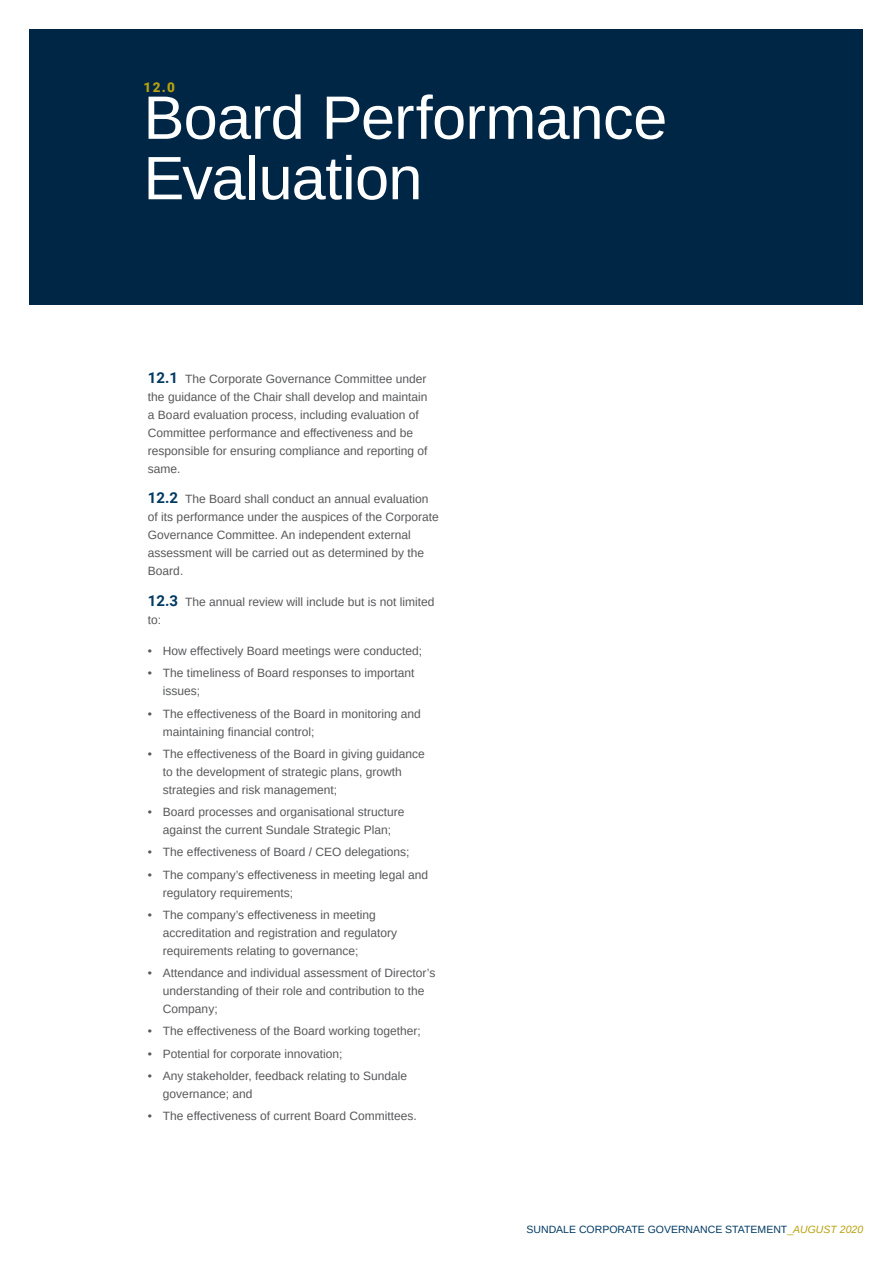
<style>
.page{position:relative;width:893px;height:1263px;background:#fff}
.page>*{position:absolute;margin:0;border:0;box-sizing:border-box;transform-origin:0 0}
.t1{font:61.35px/60.4px "Arimo";letter-spacing:-.01em;color:#fff}
.t2{font:900 13.5px "Roboto";color:#b7a10d}
.t3{font:12px/18px "Arimo";color:#57585a}
.t4{font:10.5px "Arimo";color:#003a63}
.s1{font-family:"Roboto";font-weight:700;font-size:15px;color:#003a63}
.s2{color:#b7a10d}
.s3{font-style:italic;color:#b7a10d}
</style>
<div class="page">
<div style="left:30px;top:30px;width:833px;height:275px;background:#002645"></div>
<p class="t2" style="left:144px;top:77px;width:33px">12.0</p>
<p class="t1" style="left:144px;top:88px;width:525px">Board Performance<br>Evaluation</p>
<p class="t3" style="left:148px;top:370px;width:281px"><span class="s1">12.1</span> The Corporate Governance Committee under the guidance of the Chair shall develop and maintain a Board evaluation process, including evaluation of Committee performance and effectiveness and be responsible for ensuring compliance and reporting of same.</p>
<p class="t3" style="left:148px;top:490px;width:292px"><span class="s1">12.2</span> The Board shall conduct an annual evaluation of its performance under the auspices of the Corporate Governance Committee. An independent external assessment will be carried out as determined by the Board.</p>
<p class="t3" style="left:148px;top:593px;width:288px"><span class="s1">12.3</span> The annual review will include but is not limited to:</p>
<p class="t3" style="left:148px;top:642px;width:276px">• How effectively Board meetings were conducted;</p>
<p class="t3" style="left:163px;top:664px;width:253px;text-indent:-15px">• The timeliness of Board responses to important issues;</p>
<p class="t3" style="left:163px;top:704px;width:259px;text-indent:-15px">• The effectiveness of the Board in monitoring and maintaining financial control;</p>
<p class="t3" style="left:163px;top:745px;width:263px;text-indent:-15px">• The effectiveness of the Board in giving guidance to the development of strategic plans, growth strategies and risk management;</p>
<p class="t3" style="left:148px;top:803px;width:258px;text-align:center">• Board processes and organisational structure against the current Sundale Strategic Plan;</p>
<p class="t3" style="left:148px;top:843px;width:263px">• The effectiveness of Board / CEO delegations;</p>
<p class="t3" style="left:163px;top:865px;width:267px;text-indent:-15px">• The company’s effectiveness in meeting legal and regulatory requirements;</p>
<p class="t3" style="left:163px;top:906px;width:236px;text-indent:-15px">• The company’s effectiveness in meeting accreditation and registration and regulatory requirements relating to governance;</p>
<p class="t3" style="left:163px;top:964px;width:274px;text-indent:-15px">• Attendance and individual assessment of Director’s understanding of their role and contribution to the<br>Company;</p>
<p class="t3" style="left:148px;top:1022px;width:274px">• The effectiveness of the Board working together;</p>
<p class="t3" style="left:148px;top:1044px;width:196px">• Potential for corporate innovation;</p>
<p class="t3" style="left:163px;top:1067px;width:246px;text-indent:-15px">• Any stakeholder, feedback relating to Sundale governance; and</p>
<p class="t3" style="left:148px;top:1107px;width:270px">• The effectiveness of current Board Committees.</p>
<p class="t4" style="left:526px;top:1223px;width:338px">SUNDALE CORPORATE GOVERNANCE STATEMENT<span class="s2">_</span><span class="s3">AUGUST 2020</span></p>
</div>
